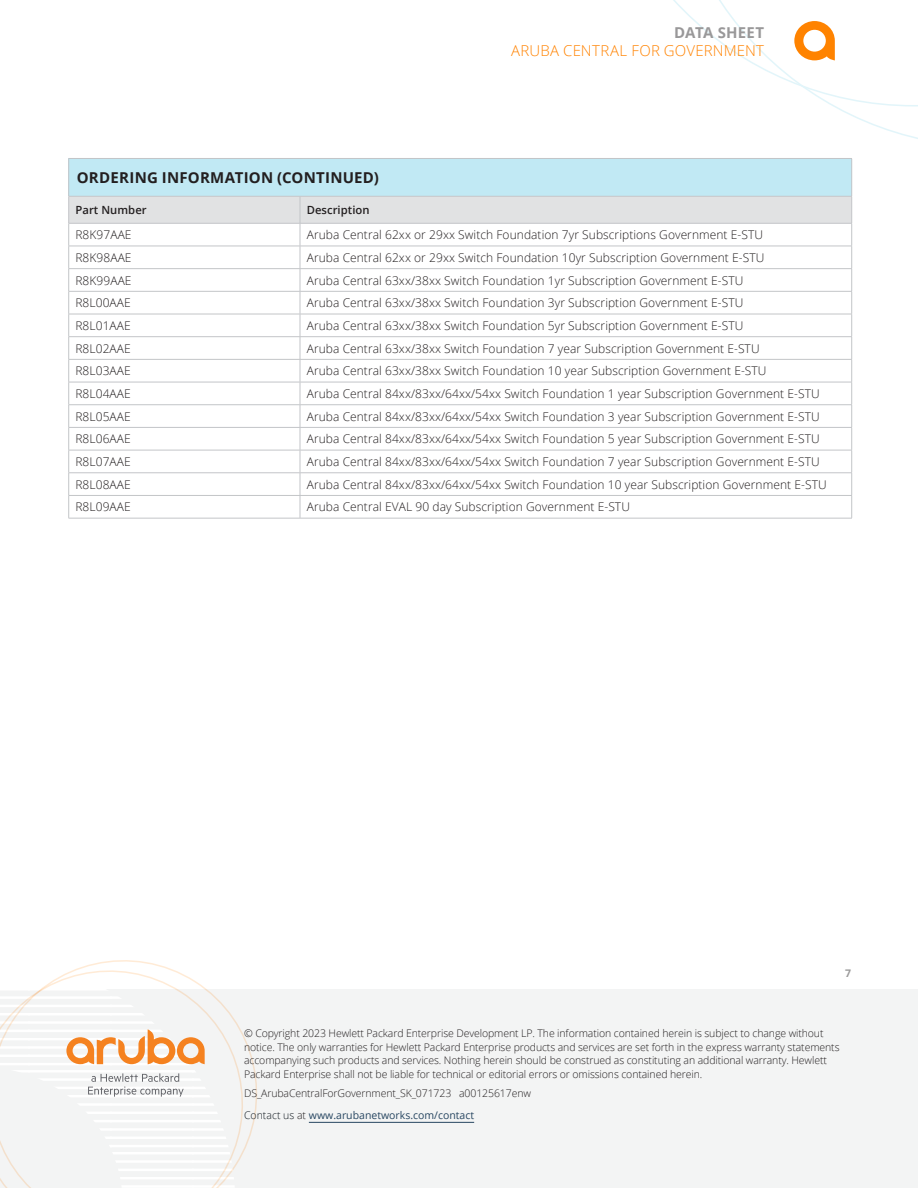
<style>
.page{position:relative;width:918px;height:1188px;background:#fff}
.page>*{position:absolute;margin:0;border:0;box-sizing:border-box;transform-origin:0 0}
.t1{font:700 15px "Open Sans";letter-spacing:.015em;color:#231f20}
.t2{font:300 15px "Open Sans";letter-spacing:.01em;color:#ff8300}
.t3{font:700 15px "Open Sans";letter-spacing:.01em;color:#999899}
.t4{font:300 12px "Open Sans";letter-spacing:.005em;color:#231f20}
.t5{font:600 11.25px "Open Sans";letter-spacing:.005em;color:#231f20}
.t6{font:300 10.5px/13.5px "Open Sans";letter-spacing:-.01em;color:#231f20}
.t7{font:10.5px "Open Sans";color:#274661}
.t8{font:700 10.5px "Open Sans";color:#9c9b9b}
.s1{font-weight:300;color:#10181f}
.s2{font-weight:300;color:#231f20}
</style>
<div class="page">
<div style="left:0;top:990px;width:918px;height:198px;background:#f3f4f4"></div>
<svg style="left:673px;top:0;width:245px;height:139px"></svg>
<svg style="left:0;top:960px;width:263px;height:228px"></svg>
<hr style="left:309px;top:1122px;width:165px;height:1px;background:#274661">
<div style="left:69px;top:158px;width:783px;height:38px;background:#c1e9f4"></div>
<hr style="left:68px;top:158px;width:232px;height:1px;background:#c3c5c8">
<hr style="left:68px;top:159px;width:1px;height:37px;background:#c3c5c8">
<hr style="left:300px;top:158px;width:552px;height:1px;background:#c3c5c8">
<hr style="left:851px;top:159px;width:1px;height:37px;background:#c3c5c8">
<svg style="left:68px;top:196px;width:784px;height:322px"></svg>
<hr style="left:68px;top:518px;width:232px;height:1px;background:#c3c5c8">
<hr style="left:300px;top:518px;width:552px;height:1px;background:#c3c5c8">
<p class="t3" style="left:674px;top:22px;width:92px">DATA SHEET</p>
<p class="t2" style="left:511px;top:41px;width:255px">ARUBA CENTRAL FOR GOVERNMENT</p>
<p class="t1" style="left:77px;top:167px;width:304px">ORDERING INFORMATION (CONTINUED)</p>
<p class="t5" style="left:75px;top:202px;width:73px">Part Number</p>
<p class="t5" style="left:307px;top:202px;width:64px">Description</p>
<p class="t4" style="left:75px;top:227px;width:58px">R8K97AAE</p>
<p class="t4" style="left:307px;top:227px;width:458px">Aruba Central 62xx or 29xx Switch Foundation 7yr Subscriptions Government E-STU</p>
<p class="t4" style="left:75px;top:249px;width:58px">R8K98AAE</p>
<p class="t4" style="left:307px;top:249px;width:459px">Aruba Central 62xx or 29xx Switch Foundation 10yr Subscription Government E-STU</p>
<p class="t4" style="left:75px;top:272px;width:58px">R8K99AAE</p>
<p class="t4" style="left:307px;top:272px;width:438px">Aruba Central 63xx/38xx Switch Foundation 1yr Subscription Government E-STU</p>
<p class="t4" style="left:75px;top:295px;width:57px">R8L00AAE</p>
<p class="t4" style="left:307px;top:295px;width:438px">Aruba Central 63xx/38xx Switch Foundation 3yr Subscription Government E-STU</p>
<p class="t4" style="left:75px;top:317px;width:57px">R8L01AAE</p>
<p class="t4" style="left:307px;top:317px;width:438px">Aruba Central 63xx/38xx Switch Foundation 5yr Subscription Government E-STU</p>
<p class="t4" style="left:75px;top:340px;width:57px">R8L02AAE</p>
<p class="t4" style="left:307px;top:340px;width:454px">Aruba Central 63xx/38xx Switch Foundation 7 year Subscription Government E-STU</p>
<p class="t4" style="left:75px;top:363px;width:57px">R8L03AAE</p>
<p class="t4" style="left:307px;top:363px;width:461px">Aruba Central 63xx/38xx Switch Foundation 10 year Subscription Government E-STU</p>
<p class="t4" style="left:75px;top:385px;width:57px">R8L04AAE</p>
<p class="t4" style="left:307px;top:385px;width:514px">Aruba Central 84xx/83xx/64xx/54xx Switch Foundation 1 year Subscription Government E-STU</p>
<p class="t4" style="left:75px;top:408px;width:57px">R8L05AAE</p>
<p class="t4" style="left:307px;top:408px;width:514px">Aruba Central 84xx/83xx/64xx/54xx Switch Foundation 3 year Subscription Government E-STU</p>
<p class="t4" style="left:75px;top:431px;width:57px">R8L06AAE</p>
<p class="t4" style="left:307px;top:431px;width:514px">Aruba Central 84xx/83xx/64xx/54xx Switch Foundation 5 year Subscription Government E-STU</p>
<p class="t4" style="left:75px;top:453px;width:57px">R8L07AAE</p>
<p class="t4" style="left:307px;top:453px;width:514px">Aruba Central 84xx/83xx/64xx/54xx Switch Foundation 7 year Subscription Government E-STU</p>
<p class="t4" style="left:75px;top:476px;width:57px">R8L08AAE</p>
<p class="t4" style="left:307px;top:476px;width:521px">Aruba Central 84xx/83xx/64xx/54xx Switch Foundation 10 year Subscription Government E-STU</p>
<p class="t4" style="left:75px;top:499px;width:57px">R8L09AAE</p>
<p class="t4" style="left:307px;top:499px;width:325px">Aruba Central EVAL 90 day Subscription Government E-STU</p>
<p class="t8" style="left:845px;top:966px;width:7px">7</p>
<p class="t6" style="left:244px;top:1027px;width:597px">© Copyright 2023 Hewlett Packard Enterprise Development LP. The information contained herein is subject to change without notice. The only warranties for Hewlett Packard Enterprise products and services are set forth in the express warranty statements accompanying such products and services. Nothing herein should be construed as constituting an additional warranty. Hewlett Packard Enterprise shall not be liable for technical or editorial errors or omissions contained herein.</p>
<p class="t6" style="left:244px;top:1086px;width:288px">DS_ArubaCentralForGovernment_SK_071723 a00125617enw</p>
<p class="t7" style="left:244px;top:1108px;width:232px"><span class="s1">Contact us</span> <span class="s2">at</span> www.arubanetworks.com/contact</p>
</div>
